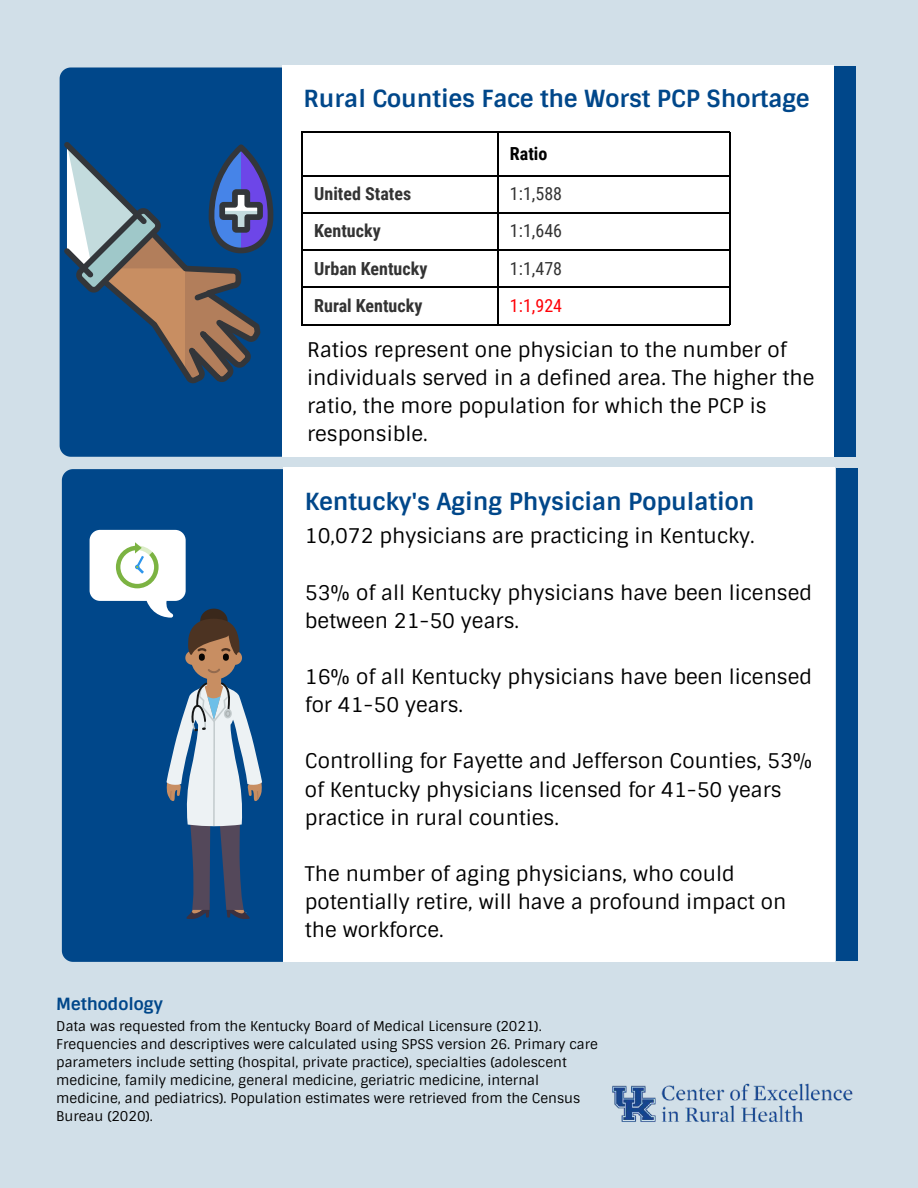
<style>
.page{position:relative;width:918px;height:1188px;background:#d1dfe8}
.page>*{position:absolute;margin:0;border:0;box-sizing:border-box;transform-origin:0 0}
.t1{font:700 23.7px "Sintony";color:#00478a}
.t2{font:20.25px/28.2px "Sintony";color:#000}
.t3{font:700 18px "Roboto Condensed";color:#333}
.t4{font:18px "Roboto Condensed";color:#333}
.t5{font:18px "Roboto Condensed";color:#ff0007}
.t6{font:700 18px "Roboto Condensed";color:#000}
.t7{font:700 16.8px "Sintony";color:#00478a}
.t8{font:13.5px/18px "Sintony";color:#000}
</style>
<div class="page">
<img style="left:612px;top:1083px;width:241px;height:40px">
<div style="left:60px;top:68px;width:222px;height:389px;background:#00478a"></div>
<div style="left:835px;top:66px;width:21px;height:391px;background:#00478a"></div>
<div style="left:282px;top:65px;width:552px;height:392px;background:#fff"></div>
<hr style="left:497px;top:324px;width:233px;height:1px;background:#000">
<hr style="left:729px;top:287px;width:1px;height:38px;background:#000">
<hr style="left:302px;top:324px;width:196px;height:1px;background:#000">
<hr style="left:302px;top:287px;width:1px;height:38px;background:#000">
<hr style="left:497px;top:287px;width:1px;height:38px;background:#000">
<hr style="left:497px;top:287px;width:233px;height:1px;background:#000">
<hr style="left:729px;top:250px;width:1px;height:38px;background:#000">
<hr style="left:302px;top:287px;width:196px;height:1px;background:#000">
<hr style="left:302px;top:250px;width:1px;height:38px;background:#000">
<hr style="left:497px;top:250px;width:1px;height:38px;background:#000">
<hr style="left:497px;top:250px;width:233px;height:1px;background:#000">
<hr style="left:729px;top:213px;width:1px;height:38px;background:#000">
<hr style="left:302px;top:250px;width:196px;height:1px;background:#000">
<hr style="left:302px;top:213px;width:1px;height:38px;background:#000">
<hr style="left:497px;top:213px;width:1px;height:38px;background:#000">
<hr style="left:497px;top:213px;width:233px;height:1px;background:#000">
<hr style="left:729px;top:175px;width:1px;height:39px;background:#000">
<hr style="left:302px;top:213px;width:196px;height:1px;background:#000">
<hr style="left:302px;top:175px;width:1px;height:39px;background:#000">
<hr style="left:497px;top:175px;width:1px;height:39px;background:#000">
<hr style="left:497px;top:132px;width:233px;height:1px;background:#000">
<hr style="left:497px;top:175px;width:233px;height:2px;background:#000">
<hr style="left:729px;top:132px;width:1px;height:45px;background:#000">
<hr style="left:302px;top:132px;width:196px;height:1px;background:#000">
<hr style="left:302px;top:175px;width:196px;height:2px;background:#000">
<hr style="left:302px;top:132px;width:1px;height:45px;background:#000">
<hr style="left:497px;top:132px;width:1px;height:45px;background:#000">
<div style="left:62px;top:469px;width:222px;height:493px;background:#00478a"></div>
<div style="left:836px;top:468px;width:21px;height:493px;background:#00478a"></div>
<div style="left:284px;top:467px;width:551px;height:495px;background:#fff"></div>
<svg style="left:64px;top:142px;width:209px;height:242px;background:#436285"></svg>
<svg style="left:90px;top:530px;width:172px;height:389px;background:#416f9b"></svg>
<p class="t1" style="left:303px;top:83px;width:508px">Rural Counties Face the Worst PCP Shortage</p>
<p class="t6" style="left:510px;top:141px;width:39px">Ratio</p>
<p class="t3" style="left:314px;top:181px;width:98px">United States</p>
<p class="t4" style="left:510px;top:181px;width:54px">1:1,588</p>
<p class="t3" style="left:314px;top:218px;width:68px">Kentucky</p>
<p class="t4" style="left:510px;top:218px;width:54px">1:1,646</p>
<p class="t3" style="left:314px;top:255px;width:115px">Urban Kentucky</p>
<p class="t4" style="left:510px;top:255px;width:54px">1:1,478</p>
<p class="t3" style="left:314px;top:293px;width:110px">Rural Kentucky</p>
<p class="t5" style="left:510px;top:293px;width:54px">1:1,924</p>
<p class="t2" style="left:307px;top:336px;width:509px">Ratios represent one physician to the number of individuals served in a defined area. The higher the ratio, the more population for which the PCP is responsible.</p>
<p class="t1" style="left:305px;top:486px;width:451px">Kentucky's Aging Physician Population</p>
<p class="t2" style="left:305px;top:522px;width:451px">10,072 physicians are practicing in Kentucky.</p>
<p class="t2" style="left:305px;top:579px;width:509px">53% of all Kentucky physicians have been licensed between 21-50 years.</p>
<p class="t2" style="left:305px;top:663px;width:509px">16% of all Kentucky physicians have been licensed for 41-50 years.</p>
<p class="t2" style="left:305px;top:747px;width:509px">Controlling for Fayette and Jefferson Counties, 53% of Kentucky physicians licensed for 41-50 years practice in rural counties.</p>
<p class="t2" style="left:305px;top:860px;width:483px">The number of aging physicians, who could potentially retire, will have a profound impact on the workforce.</p>
<p class="t7" style="left:56px;top:994px;width:108px">Methodology</p>
<p class="t8" style="left:56px;top:1017px;width:543px">Data was requested from the Kentucky Board of Medical Licensure (2021).<br>Frequencies and descriptives were calculated using SPSS version 26. Primary care parameters include setting (hospital, private practice), specialties (adolescent medicine, family medicine, general medicine, geriatric medicine, internal medicine, and pediatrics). Population estimates were retrieved from the Census Bureau (2020).</p>
</div>
